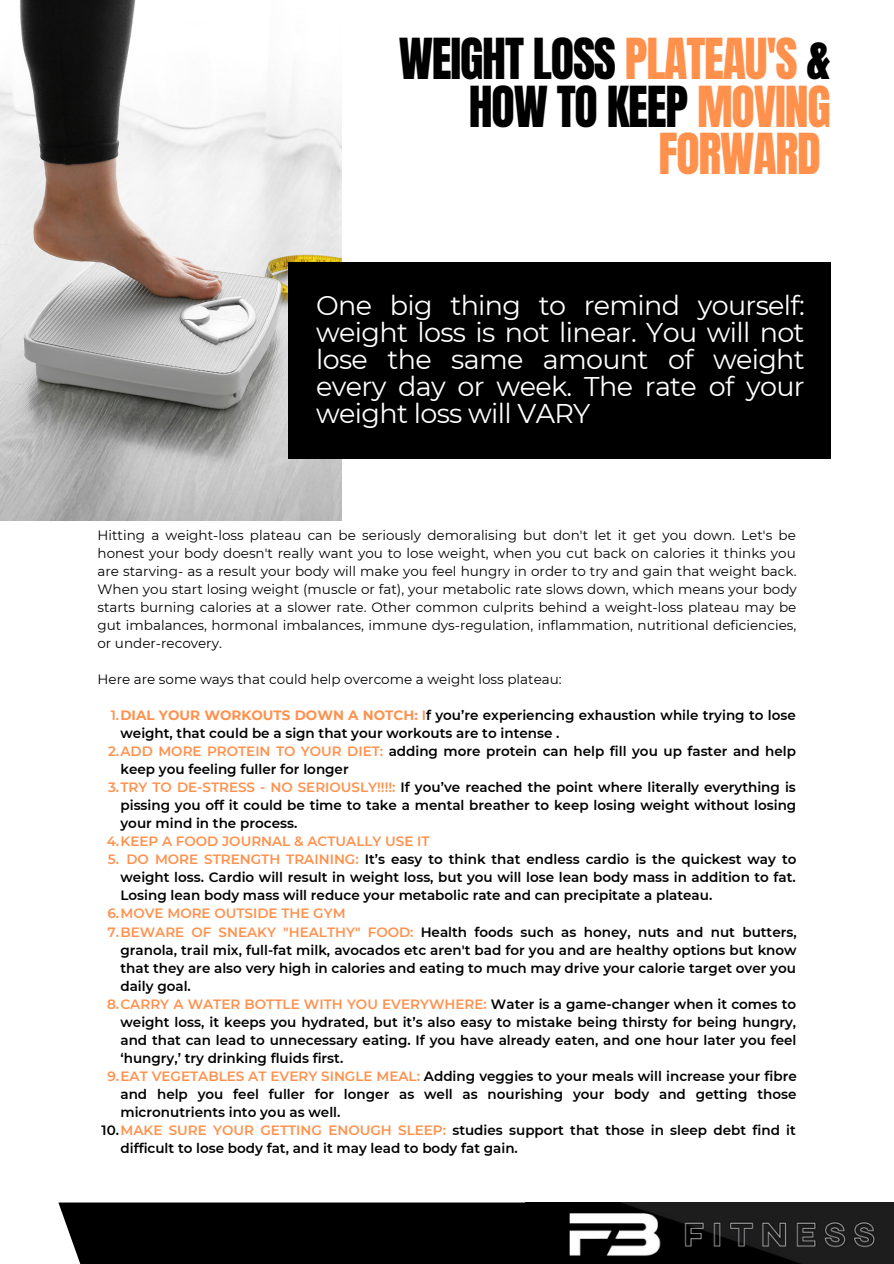
<style>
.page{position:relative;width:894px;height:1264px;background:#fff}
.page>*{position:absolute;margin:0;border:0;box-sizing:border-box;transform-origin:0 0}
.t1{font:48px/47.2px "Anton";letter-spacing:-.025em;color:#ff914d;text-align:right}
.t2{font:27px/27px "Montserrat";letter-spacing:-.025em;color:#fff;text-align:justify}
.t3{font:600 13.5px/18px "Montserrat";color:#000;text-align:justify}
.t4{font:13.5px/18px "Montserrat";color:#000;text-align:justify}
.t5{font:600 13.5px "Montserrat";color:#ff914d}
.s1{color:#000}
.s2{color:#ff914d}
.s3{font-weight:700;color:#ff914d}
</style>
<div class="page">
<img style="left:0;top:0;width:341px;height:520px">
<div style="left:288px;top:262px;width:542px;height:197px;background:#000"></div>
<div style="left:58px;top:1202px;width:467px;height:61px;background:#000"></div>
<img style="left:525px;top:1202px;width:368px;height:61px">
<p class="t1" style="left:399px;top:36px;width:433px"><span class="s1">WEIGHT LOSS</span> PLATEAU'S <span class="s1">&amp;<br>HOW TO KEEP</span> MOVING<br>FORWARD</p>
<p class="t2" style="left:316px;top:291px;width:490px">One big thing to remind yourself: weight loss is not linear. You will not lose the same amount of weight every day or week. The rate of your weight loss will VARY</p>
<p class="t4" style="left:97px;top:526px;width:700px">Hitting a weight-loss plateau can be seriously demoralising but don't let it get you down. Let's be honest your body doesn't really want you to lose weight, when you cut back on calories it thinks you are starving- as a result your body will make you feel hungry in order to try and gain that weight back.<br>When you start losing weight (muscle or fat), your metabolic rate slows down, which means your body starts burning calories at a slower rate. Other common culprits behind a weight-loss plateau may be gut imbalances, hormonal imbalances, immune dys-regulation, inflammation, nutritional deficiencies, or under-recovery.</p>
<p class="t4" style="left:97px;top:670px;width:465px">Here are some ways that could help overcome a weight loss plateau:</p>
<p class="t3" style="left:120px;top:706px;width:676px;text-indent:-10px"><span class="s2">1.</span><span class="s3">DIAL YOUR WORKOUTS DOWN A NOTCH:</span> <span class="s2">I</span>f you’re experiencing exhaustion while trying to lose weight, that could be a sign that your workouts are to intense .</p>
<p class="t3" style="left:120px;top:742px;width:677px;text-indent:-12px"><span class="s2">2.ADD MORE PROTEIN TO YOUR DIET:</span> adding more protein can help fill you up faster and help keep you feeling fuller for longer</p>
<p class="t3" style="left:120px;top:778px;width:677px;text-indent:-12px"><span class="s2">3.TRY TO DE-STRESS - NO SERIOUSLY!!!!:</span> If you’ve reached the point where literally everything is pissing you off it could be time to take a mental breather to keep losing weight without losing your mind in the process.</p>
<p class="t5" style="left:107px;top:833px;width:324px">4.KEEP A FOOD JOURNAL &amp; ACTUALLY USE IT</p>
<p class="t3" style="left:120px;top:850px;width:677px;text-indent:6px"><span class="s2">DO MORE STRENGTH TRAINING:</span> It’s easy to think that endless cardio is the quickest way to weight loss. Cardio will result in weight loss, but you will lose lean body mass in addition to fat.<br>Losing lean body mass will reduce your metabolic rate and can precipitate a plateau.</p>
<p class="t5" style="left:107px;top:905px;width:239px">6.MOVE MORE OUTSIDE THE GYM</p>
<p class="t3" style="left:120px;top:922px;width:677px;text-indent:-13px"><span class="s2">7.BEWARE OF SNEAKY "HEALTHY" FOOD:</span> Health foods such as honey, nuts and nut butters, granola, trail mix, full-fat milk, avocados etc aren't bad for you and are healthy options but know that they are also very high in calories and eating to much may drive your calorie target over you daily goal.</p>
<p class="t3" style="left:120px;top:994px;width:677px;text-indent:-13px"><span class="s2">8.CARRY A WATER BOTTLE WITH YOU EVERYWHERE:</span> Water is a game-changer when it comes to weight loss, it keeps you hydrated, but it’s also easy to mistake being thirsty for being hungry, and that can lead to unnecessary eating. If you have already eaten, and one hour later you feel ‘hungry,’ try drinking fluids first.</p>
<p class="t3" style="left:120px;top:1066px;width:677px;text-indent:-13px"><span class="s2">9.EAT VEGETABLES AT EVERY SINGLE MEAL:</span> Adding veggies to your meals will increase your fibre and help you feel fuller for longer as well as nourishing your body and getting those micronutrients into you as well.</p>
<p class="t3" style="left:120px;top:1120px;width:676px;text-indent:-19px">10.<span class="s2">MAKE SURE YOUR GETTING ENOUGH SLEEP:</span> studies support that those in sleep debt find it difficult to lose body fat, and it may lead to body fat gain.</p>
<p class="t5" style="left:108px;top:851px;width:13px">5.</p>
</div>
